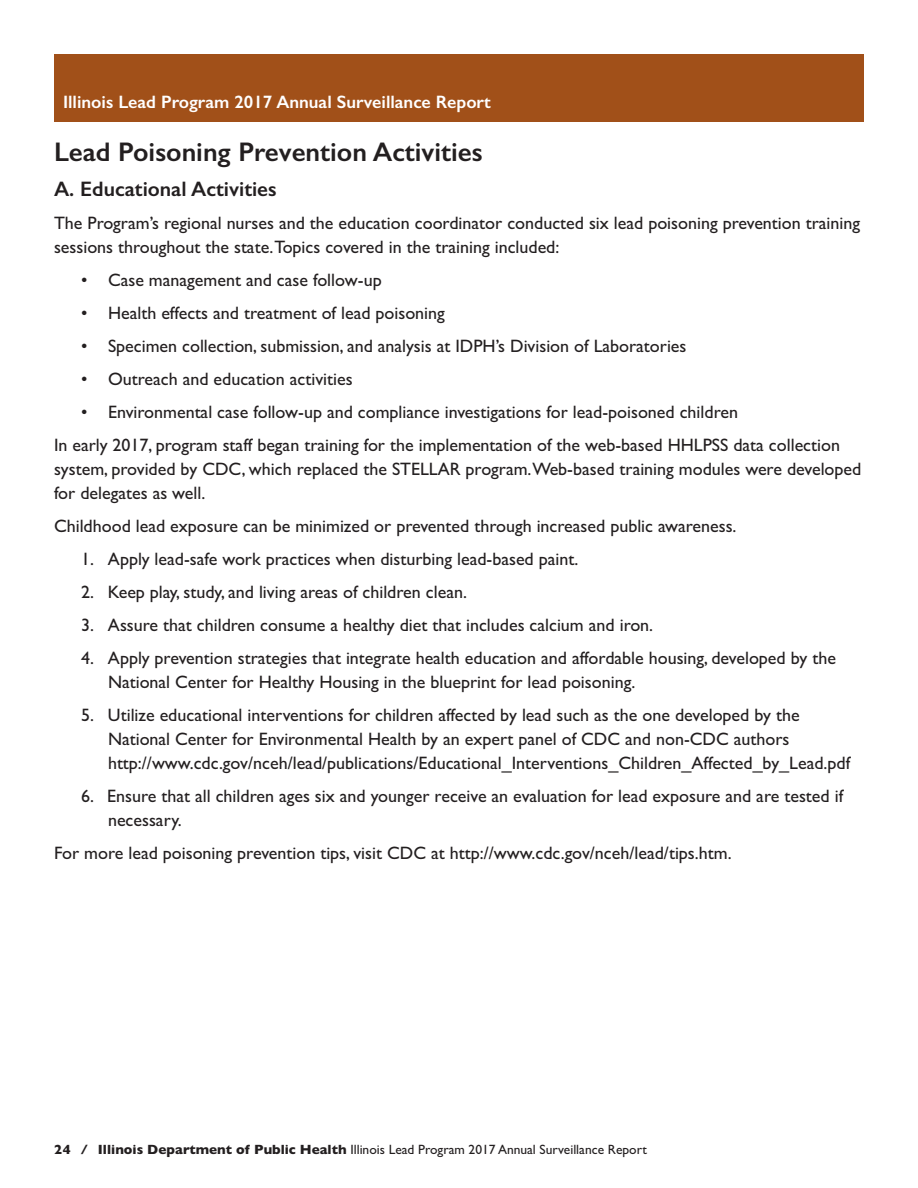
<style>
.page{position:relative;width:918px;height:1188px;background:#fff}
.page>*{position:absolute;margin:0;border:0;box-sizing:border-box;transform-origin:0 0}
.t1{font:600 27px "Gill Sans";color:#231f20}
.t2{font:600 21px "Gill Sans";color:#231f20}
.t3{font:18px/24px "Gill Sans";color:#231f20}
.t4{font:600 18px "Gill Sans";color:#fff}
.t5{font:13.5px "Gill Sans";color:#231f20}
.s1{font-weight:700}
</style>
<div class="page">
<div style="left:54px;top:54px;width:810px;height:68px;background:#a15019"></div>
<p class="t4" style="left:63px;top:95px;width:429px">Illinois Lead Program 2017 Annual Surveillance Report</p>
<h1 class="t1" style="left:54px;top:143px;width:430px">Lead Poisoning Prevention Activities</h1>
<p class="t2" style="left:54px;top:182px;width:224px">A. Educational Activities</p>
<p class="t3" style="left:54px;top:213px;width:808px">The Program’s regional nurses and the education coordinator conducted six lead poisoning prevention training sessions throughout the state.Topics covered in the training included:</p>
<p class="t3" style="left:81px;top:270px;width:302px">• Case management and case follow-up</p>
<p class="t3" style="left:81px;top:303px;width:365px">• Health effects and treatment of lead poisoning</p>
<p class="t3" style="left:81px;top:336px;width:607px">• Specimen collection, submission, and analysis at IDPH’s Division of Laboratories</p>
<p class="t3" style="left:81px;top:369px;width:273px">• Outreach and education activities</p>
<p class="t3" style="left:54px;top:397px;width:788px;line-height:33px;text-indent:27px">• Environmental case follow-up and compliance investigations for lead-poisoned children<br>In early 2017, program staff began training for the implementation of the web-based HHLPSS data collection</p>
<p class="t3" style="left:54px;top:459px;width:809px">system, provided by CDC, which replaced the STELLAR program.Web-based training modules were developed for delegates as well.</p>
<p class="t3" style="left:54px;top:516px;width:684px">Childhood lead exposure can be minimized or prevented through increased public awareness.</p>
<p class="t3" style="left:81px;top:549px;width:499px">1. Apply lead-safe work practices when disturbing lead-based paint.</p>
<p class="t3" style="left:81px;top:582px;width:387px">2. Keep play, study, and living areas of children clean.</p>
<p class="t3" style="left:81px;top:615px;width:574px">3. Assure that children consume a healthy diet that includes calcium and iron.</p>
<p class="t3" style="left:108px;top:648px;width:730px;text-indent:-27px">4. Apply prevention strategies that integrate health education and affordable housing, developed by the<br>National Center for Healthy Housing in the blueprint for lead poisoning.</p>
<p class="t3" style="left:108px;top:705px;width:744px;text-indent:-27px">5. Utilize educational interventions for children affected by lead such as the one developed by the<br>National Center for Environmental Health by an expert panel of CDC and non-CDC authors http://www.cdc.gov/nceh/lead/publications/Educational_Interventions_Children_Affected_by_Lead.pdf</p>
<p class="t3" style="left:108px;top:786px;width:737px;text-indent:-27px">6. Ensure that all children ages six and younger receive an evaluation for lead exposure and are tested if necessary.</p>
<p class="t3" style="left:54px;top:843px;width:679px">For more lead poisoning prevention tips, visit CDC at http://www.cdc.gov/nceh/lead/tips.htm.</p>
<p class="t5" style="left:54px;top:1144px;width:594px"><span class="s1">24 / Illinois Department of Public Health</span> Illinois Lead Program 2017 Annual Surveillance Report</p>
</div>
